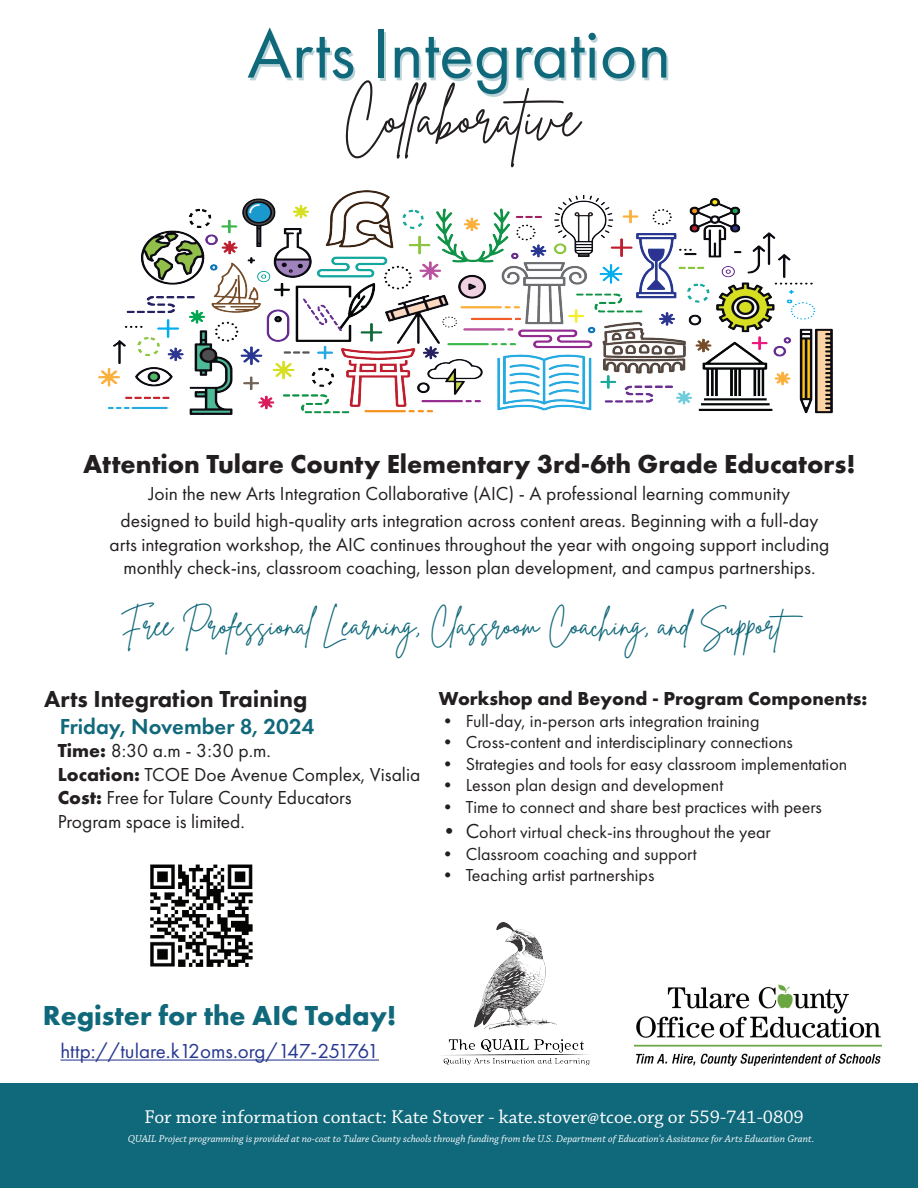
<style>
.page{position:relative;width:918px;height:1188px;background:#fff}
.page>*{position:absolute;margin:0;border:0;box-sizing:border-box;transform-origin:0 0}
.t1{font:72px "Futura PT";color:#10687b}
.t2{font:54px "Brittany Signature";color:#231f20}
.t3{font:30px "Brittany Signature";color:#10687b}
.t4{font:700 28.5px "Futura PT";color:#10687b}
.t5{font:700 27px "Futura PT";color:#231f20}
.t6{font:800 24px "Futura PT";color:#231f20}
.t7{font:600 22.5px "Futura PT";color:#10687b}
.t8{font:21px "Futura PT";color:#283890}
.t9{font:19.5px/23.4px "Futura PT";color:#231f20;text-align:center}
.t10{font:19.5px "Chaparral Pro";color:#fff}
.t11{font:700 19.5px "Futura PT";color:#231f20}
.t12{font:18px "Futura PT";color:#231f20}
.t13{font:italic 10.5px "Chaparral Pro";color:#fff}
.s1{font-size:21px}
.s2{font-weight:700}
</style>
<div class="page">
<div style="left:0;top:1084px;width:918px;height:104px;background:#10687b"></div>
<img style="left:634px;top:985px;width:248px;height:80px">
<img style="left:442px;top:923px;width:148px;height:143px">
<hr style="left:60px;top:1060px;width:319px;height:1px;background:#283890">
<img style="left:98px;top:191px;width:735px;height:223px">
<img style="left:150px;top:864px;width:103px;height:103px">
<h1 class="t1" style="left:247px;top:11px;width:426px">Arts Integration</h1>
<h2 class="t2" style="left:343px;top:83px;width:238px">Collaborative</h2>
<h3 class="t5" style="left:83px;top:447px;width:774px">Attention Tulare County Elementary 3rd-6th Grade Educators!</h3>
<p class="t9" style="left:120px;top:480px;width:700px;line-height:27px">Join the new Arts Integration Collaborative (AIC) - A professional learning community designed to build high-quality arts integration across content areas. Beginning with a full-day</p>
<p class="t9" style="left:109px;top:532px;width:722px">arts integration workshop, the AIC continues throughout the year with ongoing support including monthly check-ins, classroom coaching, lesson plan development, and campus partnerships.</p>
<h3 class="t3" style="left:120px;top:606px;width:693px">Free Professional Learning, Classroom Coaching, and Support</h3>
<p class="t11" style="left:439px;top:686px;width:430px">Workshop and Beyond - Program Components:</p>
<p class="t12" style="left:439px;top:710px;width:322px">• Full-day, in-person arts integration training</p>
<p class="t12" style="left:439px;top:732px;width:356px">• Cross-content and interdisciplinary connections</p>
<p class="t12" style="left:439px;top:753px;width:410px">• Strategies and tools for easy classroom implementation</p>
<p class="t12" style="left:439px;top:775px;width:286px">• Lesson plan design and development</p>
<p class="t12" style="left:439px;top:796px;width:385px">• Time to connect and share best practices with peers</p>
<p class="t12" style="left:439px;top:822px;width:334px"><span class="s1">• C</span>ohort virtual check-ins throughout the year</p>
<p class="t12" style="left:439px;top:843px;width:260px">• Classroom coaching and support</p>
<p class="t12" style="left:439px;top:865px;width:217px">• Teaching artist partnerships</p>
<p class="t6" style="left:44px;top:684px;width:265px">Arts Integration Training</p>
<p class="t7" style="left:60px;top:712px;width:256px">Friday, November 8, 2024</p>
<p class="t9" style="left:58px;top:739px;width:364px;text-align:left"><span class="s2">Time:</span> 8:30 a.m - 3:30 p.m.<br><span class="s2">Location:</span> TCOE Doe Avenue Complex, Visalia <span class="s2">Cost:</span> Free for Tulare County Educators<br>Program space is limited.</p>
<h3 class="t4" style="left:43px;top:997px;width:355px">Register for the AIC Today!</h3>
<p class="t8" style="left:60px;top:1039px;width:320px">http://tulare.k12oms.org/147-251761</p>
<p class="t10" style="left:144px;top:1106px;width:661px">For more information contact: Kate Stover - kate.stover@tcoe.org or 559-741-0809</p>
<p class="t13" style="left:128px;top:1133px;width:688px">QUAIL Project programming is provided at no-cost to Tulare County schools through funding from the U.S. Department of Education's Assistance for Arts Education Grant.</p>
</div>
